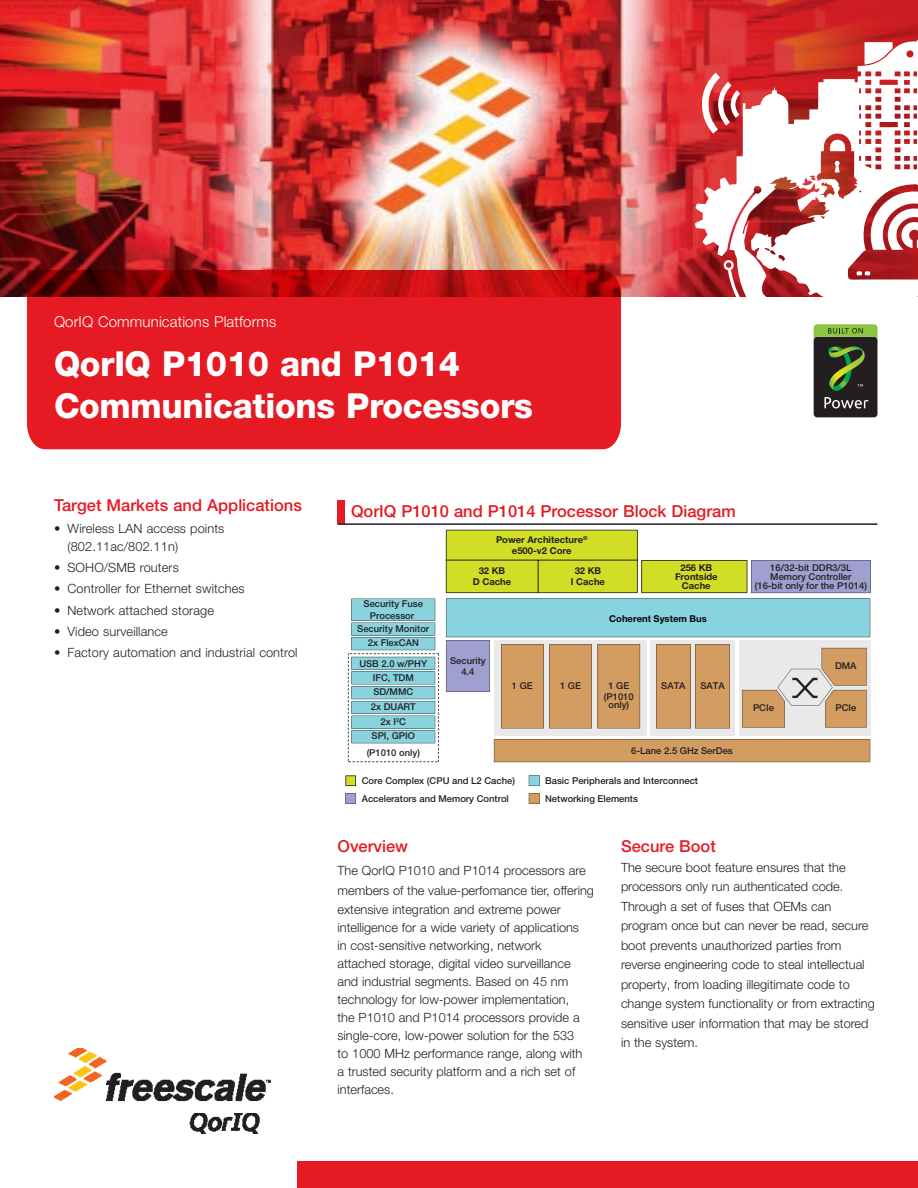
<style>
.page{position:relative;width:918px;height:1188px;background:#fff}
.page>*{position:absolute;margin:0;border:0;box-sizing:border-box;transform-origin:0 0}
.t1{font:800 34.5px/42px "Helvetica Neue LT Pro";letter-spacing:-.01em;color:#fff}
.t2{font:500 16.5px "Helvetica Neue LT Pro";color:#e51a23}
.t3{font:300 15px "Helvetica Neue LT Pro";letter-spacing:.01em;color:#fff}
.t4{font:300 12.75px/19.5px "Helvetica Neue LT Pro";color:#231f20}
.t5{font:500 9.45px/11.2px "Helvetica Neue LT Pro";color:#231f20;text-align:center}
.t6{font:700 9.45px/11.2px "Helvetica Neue LT Pro";color:#231f20;text-align:center}
.t7{font:700 9.45px "Helvetica Neue LT Pro";color:#050504}
</style>
<div class="page">
<img style="left:0;top:0;width:268px;height:297px">
<img style="left:268px;top:0;width:650px;height:297px">
<svg style="left:695px;top:41px;width:223px;height:310px"></svg>
<hr style="left:917px;top:40px;width:1px;height:144px;background:#fff">
<div style="left:297px;top:1161px;width:621px;height:27px;background:#e51a23"></div>
<svg style="left:27px;top:270px;width:594px;height:179px;fill:#e51a23"></svg>
<img style="left:54px;top:1048px;width:216px;height:86px">
<div style="left:814px;top:337px;width:64px;height:80px;background:#231f20;border-radius:4px"></div>
<svg style="left:824px;top:397px;width:44px;height:11px"></svg>
<svg style="left:814px;top:324px;width:64px;height:16px"></svg>
<svg style="left:828px;top:346px;width:37px;height:45px"></svg>
<div style="left:739px;top:641px;width:131px;height:95px;background:#e9e9e9"></div>
<svg style="left:494px;top:739px;width:376px;height:23px"></svg>
<div style="left:651px;top:641px;width:84px;height:95px;background:#e9e9e9"></div>
<svg style="left:348px;top:599px;width:91px;height:163px"></svg>
<svg style="left:446px;top:530px;width:425px;height:63px"></svg>
<div style="left:494px;top:641px;width:153px;height:95px;background:#e9e9e9"></div>
<svg style="left:446px;top:599px;width:424px;height:130px"></svg>
<svg style="left:345px;top:793px;width:11px;height:11px"></svg>
<svg style="left:529px;top:793px;width:10px;height:11px"></svg>
<svg style="left:345px;top:775px;width:11px;height:11px"></svg>
<svg style="left:529px;top:775px;width:10px;height:11px"></svg>
<div style="left:338px;top:500px;width:7px;height:24px;background:#e51a23"></div>
<hr style="left:338px;top:523px;width:540px;height:2px;background:#231f20">
<p class="t3" style="left:54px;top:312px;width:224px">QorIQ Communications Platforms</p>
<h1 class="t1" style="left:54px;top:342px;width:480px">QorIQ P1010 and P1014<br>Communications Processors</h1>
<p class="t2" style="left:54px;top:495px;width:249px">Target Markets and Applications</p>
<p class="t4" style="left:68px;top:519px;width:158px;line-height:18px;text-indent:-14px">• Wireless LAN access points (802.11ac/802.11n)</p>
<p class="t4" style="left:54px;top:557px;width:126px">• SOHO/SMB routers</p>
<p class="t4" style="left:54px;top:579px;width:192px">• Controller for Ethernet switches</p>
<p class="t4" style="left:54px;top:600px;width:162px">• Network attached storage</p>
<p class="t4" style="left:54px;top:621px;width:115px">• Video surveillance</p>
<p class="t4" style="left:54px;top:642px;width:245px">• Factory automation and industrial control</p>
<p class="t2" style="left:351px;top:501px;width:386px">QorIQ P1010 and P1014 Processor Block Diagram</p>
<p class="t5" style="left:364px;top:598px;width:61px">Security Fuse<br>Processor</p>
<p class="t5" style="left:357px;top:623px;width:73px">Security Monitor</p>
<p class="t5" style="left:368px;top:637px;width:53px">2x FlexCAN</p>
<p class="t5" style="left:359px;top:658px;width:69px">USB 2.0 w/PHY</p>
<p class="t5" style="left:373px;top:672px;width:43px">IFC, TDM</p>
<p class="t5" style="left:371px;top:685px;width:47px;line-height:14.7px;text-align:left">SD/MMC<br>2x DUART</p>
<p class="t5" style="left:372px;top:730px;width:45px">SPI, GPIO</p>
<p class="t5" style="left:381px;top:716px;width:27px">2x I<sup>2</sup>C</p>
<p class="t5" style="left:367px;top:747px;width:55px">(P1010 only)</p>
<p class="t6" style="left:496px;top:533px;width:93px">Power Architecture<sup>® </sup>e500-v2 Core</p>
<p class="t6" style="left:473px;top:565px;width:40px">32 KB<br>D Cache</p>
<p class="t6" style="left:571px;top:565px;width:36px">32 KB<br>I Cache</p>
<p class="t6" style="left:675px;top:562px;width:44px;line-height:9.4px">256 KB<br>Frontside<br>Cache</p>
<p class="t5" style="left:450px;top:655px;width:37px">Security<br>4.4</p>
<p class="t7" style="left:609px;top:613px;width:99px">Coherent System Bus</p>
<p class="t5" style="left:512px;top:680px;width:22px">1 GE</p>
<p class="t5" style="left:560px;top:680px;width:22px">1 GE</p>
<p class="t5" style="left:608px;top:680px;width:22px">1 GE</p>
<p class="t5" style="left:661px;top:680px;width:26px">SATA</p>
<p class="t5" style="left:700px;top:680px;width:26px">SATA</p>
<p class="t5" style="left:604px;top:692px;width:31px;line-height:8.4px">(P1010 only)</p>
<p class="t5" style="left:631px;top:744px;width:103px">6-Lane 2.5 GHz SerDes</p>
<p class="t5" style="left:362px;top:775px;width:155px">Core Complex (CPU and L2 Cache)</p>
<p class="t5" style="left:545px;top:775px;width:154px">Basic Peripherals and Interconnect</p>
<p class="t5" style="left:362px;top:793px;width:149px">Accelerators and Memory Control</p>
<p class="t5" style="left:545px;top:793px;width:94px">Networking Elements</p>
<p class="t5" style="left:755px;top:562px;width:114px;line-height:9.4px">16/32-bit DDR3/3L<br>Memory Controller<br>(16-bit only for the P1014)</p>
<p class="t5" style="left:835px;top:660px;width:23px">DMA</p>
<p class="t5" style="left:753px;top:702px;width:22px">PCIe</p>
<p class="t5" style="left:835px;top:702px;width:22px">PCIe</p>
<p class="t2" style="left:338px;top:836px;width:72px">Overview</p>
<p class="t4" style="left:338px;top:861px;width:258px">The QorIQ P1010 and P1014 processors are members of the value-perfomance tier, offering extensive integration and extreme power</p>
<p class="t4" style="left:338px;top:918px;width:246px;line-height:18px">intelligence for a wide variety of applications in cost-sensitive networking, network attached storage, digital video surveillance and industrial segments. Based on 45 nm technology for low-power implementation, the P1010 and P1014 processors provide a single-core, low-power solution for the 533 to 1000 MHz performance range, along with a trusted security platform and a rich set of interfaces.</p>
<p class="t2" style="left:621px;top:836px;width:96px">Secure Boot</p>
<p class="t4" style="left:621px;top:857px;width:255px">The secure boot feature ensures that the processors only run authenticated code.<br>Through a set of fuses that OEMs can program once but can never be read, secure boot prevents unauthorized parties from reverse engineering code to steal intellectual property, from loading illegitimate code to change system functionality or from extracting sensitive user information that may be stored in the system.</p>
</div>
